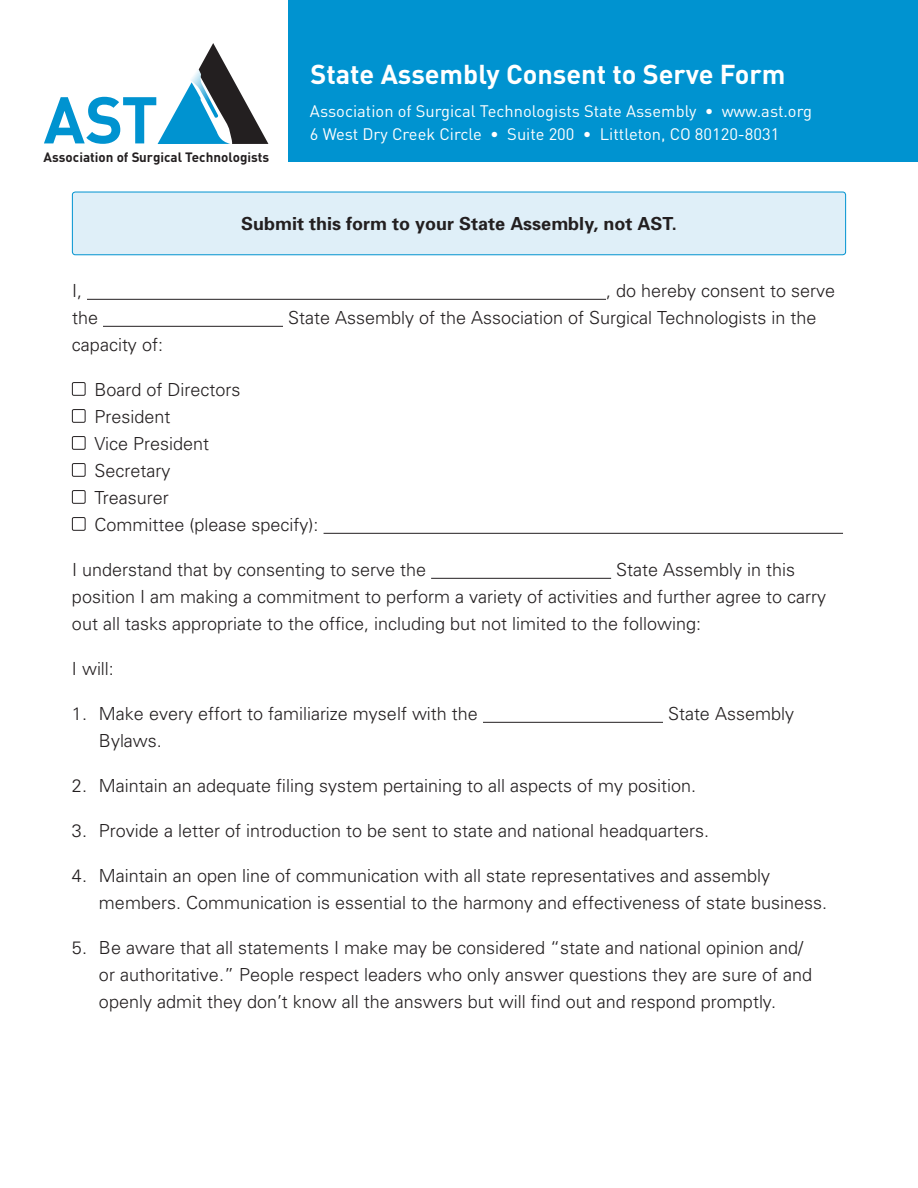
<style>
.page{position:relative;width:918px;height:1188px;background:#fff}
.page>*{position:absolute;margin:0;border:0;box-sizing:border-box;transform-origin:0 0}
.t1{font:700 64.95px "DINOT";color:#0093d0}
.t2{font:700 27px "DINOT";color:#fff}
.t3{font:300 18px/27px "Univers";color:#231f20}
.t4{font:700 18px "Univers";color:#231f20}
.t5{font:16.5px/22.5px "DINOT";color:#fff}
.t6{font:700 13.35px "DINOT";color:#231f20}
</style>
<div class="page">
<hr style="left:87px;top:299px;width:519px;height:1px;background:#231f20">
<hr style="left:103px;top:326px;width:180px;height:1px;background:#231f20">
<div style="left:72px;top:382px;width:14px;height:14px;border:1px solid #231f20;border-radius:2px"></div>
<div style="left:72px;top:409px;width:14px;height:14px;border:1px solid #231f20;border-radius:2px"></div>
<div style="left:72px;top:436px;width:14px;height:14px;border:1px solid #231f20;border-radius:2px"></div>
<div style="left:72px;top:463px;width:14px;height:14px;border:1px solid #231f20;border-radius:2px"></div>
<div style="left:72px;top:490px;width:14px;height:14px;border:1px solid #231f20;border-radius:2px"></div>
<div style="left:72px;top:517px;width:14px;height:14px;border:1px solid #231f20;border-radius:2px"></div>
<hr style="left:324px;top:533px;width:519px;height:1px;background:#231f20">
<hr style="left:431px;top:578px;width:180px;height:1px;background:#231f20">
<hr style="left:483px;top:722px;width:180px;height:1px;background:#231f20">
<div style="left:288px;top:0;width:630px;height:162px;background:#0093d0"></div>
<svg style="left:158px;top:43px;width:110px;height:101px"></svg>
<div style="left:72px;top:192px;width:774px;height:63px;background:#dfeff8;border-radius:3px"></div>
<div style="left:72px;top:192px;width:774px;height:63px;border:1px solid #0093d0;border-radius:3px"></div>
<h1 class="t1" style="left:44px;top:78px;width:116px">AST</h1>
<p class="t6" style="left:44px;top:148px;width:227px">Association of Surgical Technologists</p>
<h2 class="t2" style="left:311px;top:57px;width:477px">State Assembly Consent to Serve Form</h2>
<p class="t5" style="left:310px;top:100px;width:504px">Association of Surgical Technologists State Assembly • www.ast.org<br>6 West Dry Creek Circle • Suite 200 • Littleton, CO 80120-8031</p>
<p class="t4" style="left:241px;top:212px;width:437px">Submit this form to your State Assembly, not AST.</p>
<p class="t3" style="left:72px;top:276px;width:12px">I,</p>
<p class="t3" style="left:606px;top:276px;width:231px">, do hereby consent to serve</p>
<p class="t3" style="left:72px;top:303px;width:28px">the</p>
<p class="t3" style="left:288px;top:303px;width:530px">State Assembly of the Association of Surgical Technologists in the</p>
<p class="t3" style="left:72px;top:330px;width:93px">capacity of:</p>
<p class="t3" style="left:94px;top:375px;width:226px">Board of Directors<br>President<br>Vice President<br>Secretary<br>Treasurer<br>Committee (please specify):</p>
<p class="t3" style="left:72px;top:555px;width:356px">I understand that by consenting to serve the</p>
<p class="t3" style="left:72px;top:555px;width:756px;text-indent:544px">State Assembly in this position I am making a commitment to perform a variety of activities and further agree to carry out all tasks appropriate to the office, including but not limited to the following:</p>
<p class="t3" style="left:72px;top:654px;width:43px">I will:</p>
<p class="t3" style="left:72px;top:699px;width:408px">1. Make every effort to familiarize myself with the</p>
<p class="t3" style="left:668px;top:699px;width:128px">State Assembly</p>
<p class="t3" style="left:99px;top:726px;width:64px">Bylaws.</p>
<p class="t3" style="left:72px;top:771px;width:626px">2. Maintain an adequate filing system pertaining to all aspects of my position.</p>
<p class="t3" style="left:72px;top:816px;width:639px">3. Provide a letter of introduction to be sent to state and national headquarters.</p>
<p class="t3" style="left:99px;top:861px;width:730px;text-indent:-27px">4. Maintain an open line of communication with all state representatives and assembly members. Communication is essential to the harmony and effectiveness of state business.</p>
<p class="t3" style="left:99px;top:933px;width:715px;text-indent:-27px">5. Be aware that all statements I make may be considered “state and national opinion and/ or authoritative.” People respect leaders who only answer questions they are sure of and openly admit they don’t know all the answers but will find out and respond promptly.</p>
</div>
